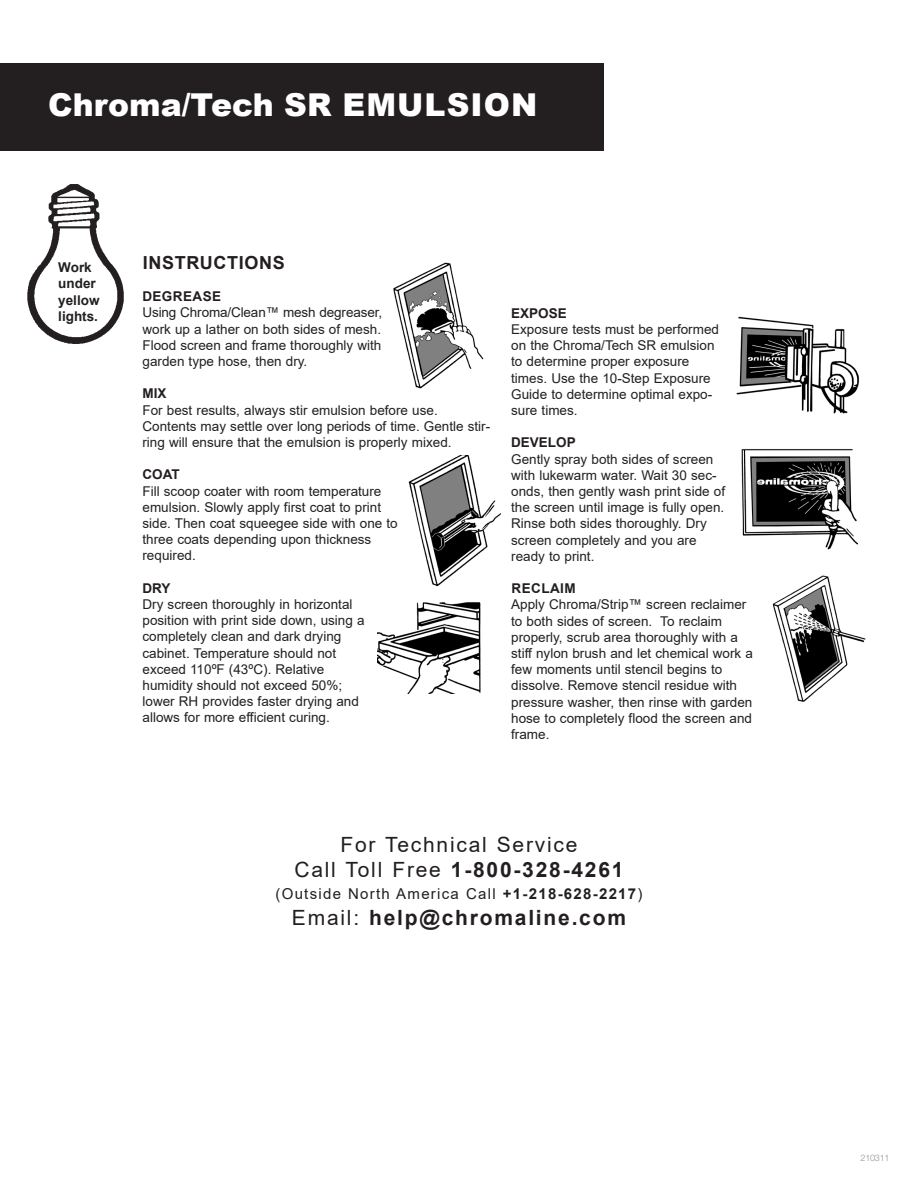
<style>
.page{position:relative;width:918px;height:1188px;background:#fff}
.page>*{position:absolute;margin:0;border:0;box-sizing:border-box;transform-origin:0 0}
.t1{font:900 31.5px "Arial";letter-spacing:.01em;color:#fff}
.t2{font:700 21px "Arial";letter-spacing:.085em;color:#231f20}
.t3{font:21px "Arial";letter-spacing:.085em;color:#231f20}
.t4{font:700 18px "Arial";letter-spacing:.035em;color:#231f20}
.t5{font:15px "Arial";letter-spacing:.085em;color:#231f20}
.t6{font:13.5px/16.2px "Arial";color:#231f20}
.t7{font:700 13.5px/16.2px "Arial";color:#231f20}
.t8{font:700 13.5px "Arial";letter-spacing:.035em;color:#231f20}
.t9{font:300 9px "Helvetica Neue LT Std";letter-spacing:-.025em;color:#939598}
.s1{font-weight:400}
.s2{font-weight:700}
</style>
<div class="page">
<div style="left:0;top:63px;width:604px;height:88px;background:#231f20"></div>
<img style="left:27px;top:184px;width:97px;height:160px">
<img style="left:393px;top:262px;width:91px;height:127px">
<img style="left:741px;top:449px;width:117px;height:101px">
<img style="left:772px;top:575px;width:94px;height:127px">
<img style="left:408px;top:455px;width:94px;height:132px">
<img style="left:377px;top:602px;width:104px;height:91px">
<img style="left:736px;top:316px;width:124px;height:98px">
<p class="t1" style="left:48px;top:82px;width:491px">Chroma/Tech SR EMULSION</p>
<p class="t7" style="left:58px;top:259px;width:43px">Work under yellow lights.</p>
<p class="t4" style="left:143px;top:250px;width:143px">INSTRUCTIONS</p>
<p class="t8" style="left:142px;top:287px;width:80px">DEGREASE</p>
<p class="t6" style="left:142px;top:304px;width:241px;text-align:justify">Using Chroma/Clean™ mesh degreaser, work up a lather on both sides of mesh.<br>Flood screen and frame thoroughly with garden type hose, then dry.</p>
<p class="t7" style="left:142px;top:386px;width:26px">MIX</p>
<p class="t6" style="left:142px;top:402px;width:349px">For best results, always stir emulsion before use.<br>Contents may settle over long periods of time. Gentle stir&shy;ring will ensure that the emulsion is properly mixed.</p>
<p class="t7" style="left:142px;top:467px;width:39px">COAT</p>
<p class="t6" style="left:142px;top:483px;width:257px">Fill scoop coater with room temperature emulsion. Slowly apply first coat to print side. Then coat squeegee side with one to three coats depending upon thickness required.</p>
<p class="t7" style="left:142px;top:580px;width:30px">DRY</p>
<p class="t6" style="left:142px;top:596px;width:224px">Dry screen thoroughly in horizontal position with print side down, using a completely clean and dark drying cabinet. Temperature should not exceed 110ºF (43ºC). Relative humidity should not exceed 50%; lower RH provides faster drying and allows for more efficient curing.</p>
<p class="t7" style="left:511px;top:305px;width:57px">EXPOSE</p>
<p class="t6" style="left:511px;top:321px;width:209px">Exposure tests must be performed on the Chroma/Tech SR emulsion</p>
<p class="t6" style="left:511px;top:354px;width:180px">to determine proper exposure</p>
<p class="t6" style="left:511px;top:370px;width:203px;text-align:justify">times. Use the 10-Step Exposure Guide to determine optimal expo&shy;sure times.</p>
<p class="t7" style="left:511px;top:435px;width:66px">DEVELOP</p>
<p class="t6" style="left:511px;top:451px;width:215px">Gently spray both sides of screen with lukewarm water. Wait 30 sec&shy;onds, then gently wash print side of the screen until image is fully open.<br>Rinse both sides thoroughly. Dry screen completely and you are ready to print.</p>
<p class="t8" style="left:511px;top:579px;width:66px">RECLAIM</p>
<p class="t6" style="left:511px;top:597px;width:243px">Apply Chroma/Strip™ screen reclaimer to both sides of screen. To reclaim properly, scrub area thoroughly with a stiff nylon brush and let chemical work a few moments until stencil begins to dissolve. Remove stencil residue with pressure washer, then rinse with garden hose to completely flood the screen and frame.</p>
<p class="t3" style="left:340px;top:830px;width:239px">For Technical Service</p>
<p class="t2" style="left:294px;top:855px;width:331px"><span class="s1">Call Toll Free</span> 1-800-328-4261</p>
<p class="t5" style="left:275px;top:884px;width:369px">(Outside North America Call <span class="s2">+1-218-628-2217</span>)</p>
<p class="t2" style="left:292px;top:903px;width:336px"><span class="s1">Email:</span> help@chromaline.com</p>
<p class="t9" style="left:861px;top:1153px;width:30px">210311</p>
</div>
